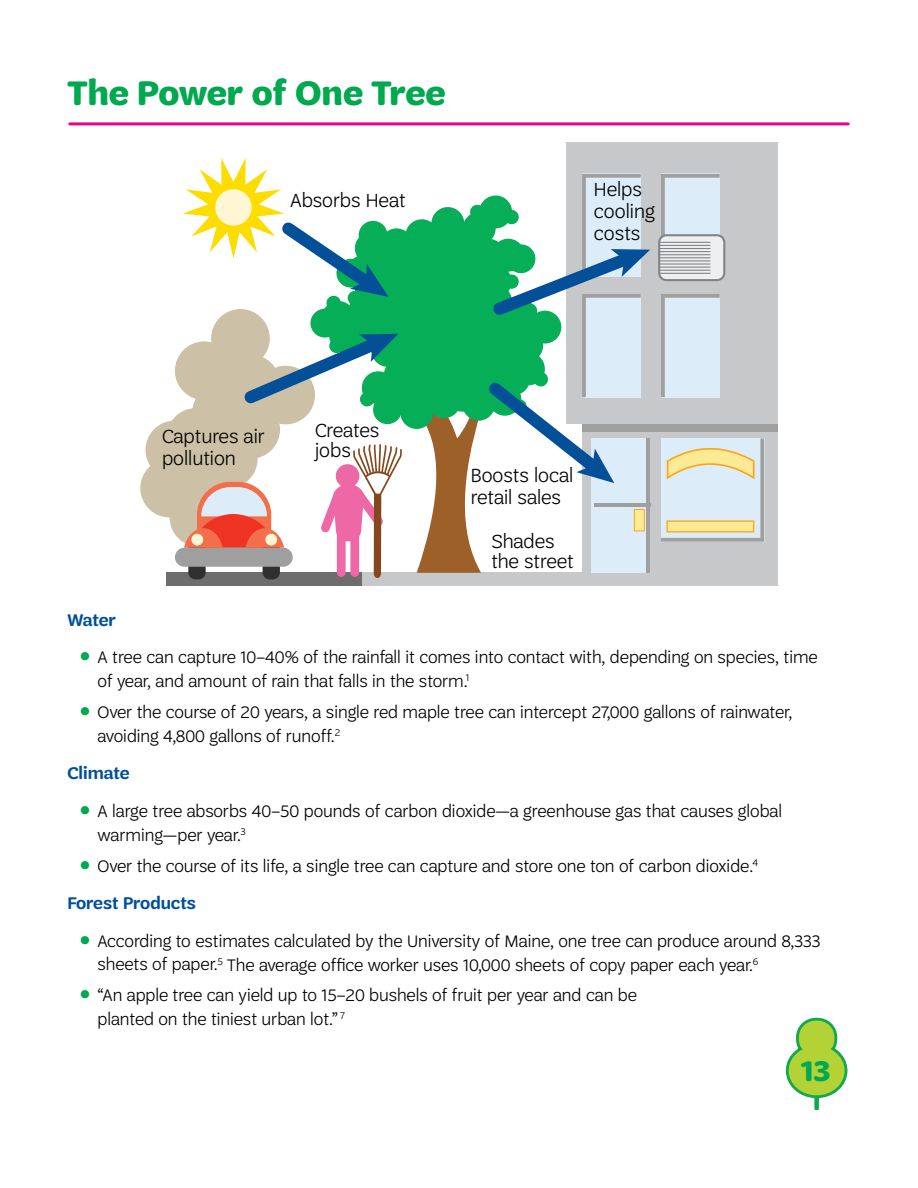
<style>
.page{position:relative;width:918px;height:1188px;background:#fff}
.page>*{position:absolute;margin:0;border:0;box-sizing:border-box;transform-origin:0 0}
.t1{font:700 36px "Trefoil Sans";color:#00a94f}
.t2{font:700 30px "Trefoil Sans";color:#00a94f}
.t3{font:300 20.4px/22.5px "Trefoil Sans";color:#000}
.t4{font:300 18px/24px "Trefoil Sans";color:#000}
.t5{font:600 18px "Trefoil Sans";color:#004f9a}
.s1{font-size:46.5px;color:#00a94f}
.s2{font-weight:600;color:#004f9a}
</style>
<div class="page">
<svg style="left:785px;top:1017px;width:63px;height:82px"></svg>
<div style="left:814px;top:1098px;width:5px;height:11px;background:#0fa94e"></div>
<hr style="left:70px;top:122px;width:778px;height:3px;background:#ec008c">
<div style="left:167px;top:408px;width:58px;height:59px;background:#ccc1a6;border-radius:50%"></div>
<div style="left:192px;top:384px;width:59px;height:59px;background:#ccc1a6;border-radius:50%"></div>
<div style="left:221px;top:400px;width:59px;height:59px;background:#ccc1a6;border-radius:50%"></div>
<div style="left:256px;top:366px;width:59px;height:58px;background:#ccc1a6;border-radius:50%"></div>
<div style="left:146px;top:421px;width:58px;height:58px;background:#ccc1a6;border-radius:50%"></div>
<div style="left:140px;top:459px;width:59px;height:58px;background:#ccc1a6;border-radius:50%"></div>
<div style="left:170px;top:488px;width:58px;height:59px;background:#ccc1a6;border-radius:50%"></div>
<div style="left:182px;top:454px;width:58px;height:58px;background:#ccc1a6;border-radius:50%"></div>
<div style="left:199px;top:429px;width:59px;height:59px;background:#ccc1a6;border-radius:50%"></div>
<div style="left:175px;top:341px;width:59px;height:59px;background:#ccc1a6;border-radius:50%"></div>
<div style="left:221px;top:355px;width:59px;height:58px;background:#ccc1a6;border-radius:50%"></div>
<div style="left:211px;top:309px;width:59px;height:59px;background:#ccc1a6;border-radius:50%"></div>
<div style="left:167px;top:573px;width:415px;height:13px;background:#6d6d6d"></div>
<div style="left:197px;top:482px;width:74px;height:78px;background:#f36e4b;border-radius:33px"></div>
<div style="left:362px;top:573px;width:416px;height:13px;background:#c7c8c9"></div>
<div style="left:567px;top:142px;width:211px;height:282px;background:#c7c8c9"></div>
<div style="left:582px;top:424px;width:196px;height:149px;background:#c7c8c9"></div>
<div style="left:582px;top:424px;width:196px;height:8px;background:#a09f9f"></div>
<svg style="left:661px;top:174px;width:59px;height:61px"></svg>
<svg style="left:661px;top:294px;width:59px;height:103px"></svg>
<div style="left:188px;top:541px;width:18px;height:38px;background:#303030;border-radius:7px"></div>
<div style="left:263px;top:541px;width:17px;height:38px;background:#303030;border-radius:7px"></div>
<div style="left:175px;top:548px;width:118px;height:19px;background:#a09f9f;border-radius:10px"></div>
<svg style="left:184px;top:487px;width:100px;height:61px"></svg>
<div style="left:191px;top:534px;width:12px;height:12px;background:#fff6d3;border-radius:50%"></div>
<div style="left:265px;top:534px;width:12px;height:12px;background:#fff6d3;border-radius:50%"></div>
<svg style="left:317px;top:220px;width:100px;height:209px;fill:#06ae57"></svg>
<div style="left:310px;top:309px;width:29px;height:29px;background:#06ae57;border-radius:50%"></div>
<div style="left:373px;top:395px;width:29px;height:29px;background:#06ae57;border-radius:50%"></div>
<svg style="left:659px;top:235px;width:65px;height:45px;fill:#eeeff0"></svg>
<div style="left:658px;top:234px;width:67px;height:47px;border:2px solid #808285;border-radius:7px"></div>
<hr style="left:659px;top:242px;width:51px;height:1px;background:#808285">
<hr style="left:659px;top:245px;width:51px;height:1px;background:#808285">
<hr style="left:659px;top:248px;width:51px;height:1px;background:#808285">
<hr style="left:659px;top:251px;width:51px;height:1px;background:#808285">
<hr style="left:659px;top:254px;width:51px;height:1px;background:#808285">
<hr style="left:659px;top:257px;width:51px;height:1px;background:#808285">
<hr style="left:659px;top:260px;width:51px;height:1px;background:#808285">
<hr style="left:659px;top:263px;width:51px;height:2px;background:#808285">
<hr style="left:659px;top:267px;width:51px;height:1px;background:#808285">
<hr style="left:659px;top:270px;width:51px;height:1px;background:#808285">
<hr style="left:659px;top:273px;width:51px;height:1px;background:#808285">
<svg style="left:320px;top:444px;width:82px;height:134px"></svg>
<svg style="left:661px;top:438px;width:103px;height:104px"></svg>
<div style="left:667px;top:521px;width:87px;height:11px;background:#fee995"></div>
<div style="left:666px;top:520px;width:88px;height:12px;border:1px solid #faa61b"></div>
<svg style="left:183px;top:158px;width:206px;height:141px"></svg>
<svg style="left:244px;top:328px;width:154px;height:85px"></svg>
<svg style="left:417px;top:174px;width:233px;height:399px"></svg>
<h1 class="t1" style="left:68px;top:73px;width:379px">The Power of One Tree</h1>
<p class="t3" style="left:290px;top:189px;width:117px">Absorbs Heat</p>
<p class="t3" style="left:594px;top:178px;width:62px">Helps cooling costs</p>
<p class="t3" style="left:162px;top:425px;width:104px">Captures air pollution</p>
<p class="t3" style="left:315px;top:421px;width:66px;line-height:19.4px">Creates jobs</p>
<p class="t3" style="left:471px;top:464px;width:104px">Boosts local retail sales</p>
<p class="t3" style="left:491px;top:532px;width:84px;line-height:19.4px">Shades the street</p>
<p class="t5" style="left:68px;top:610px;width:50px">Water</p>
<p class="t4" style="left:98px;top:645px;width:722px;text-indent:-20px"><span class="s1">•</span> A tree can capture 10–40% of the rainfall it comes into contact with, depending on species, time of year, and amount of rain that falls in the storm.<sup>1</sup></p>
<p class="t4" style="left:98px;top:700px;width:696px;text-indent:-20px"><span class="s1">•</span> Over the course of 20 years, a single red maple tree can intercept 27,000 gallons of rainwater, avoiding 4,800 gallons of runoff. <sup>2</sup></p>
<p class="t5" style="left:68px;top:763px;width:64px">Climate</p>
<p class="t4" style="left:98px;top:799px;width:686px;text-indent:-20px"><span class="s1">•</span> A large tree absorbs 40–50 pounds of carbon dioxide—a greenhouse gas that causes global warming—per year.<sup>3</sup></p>
<p class="t4" style="left:67px;top:847px;width:692px;line-height:37.5px;text-indent:11px"><span class="s1">•</span> Over the course of its life, a single tree can capture and store one ton of carbon dioxide.<sup>4<br></sup><span class="s2">Forest Products</span></p>
<p class="t4" style="left:98px;top:929px;width:725px;text-indent:-20px"><span class="s1">•</span> According to estimates calculated by the University of Maine, one tree can produce around 8,333 sheets of paper.<sup>5</sup> The average office worker uses 10,000 sheets of copy paper each year.<sup>6</sup></p>
<p class="t4" style="left:98px;top:983px;width:541px;text-indent:-20px"><span class="s1">•</span> “An apple tree can yield up to 15–20 bushels of fruit per year and can be planted on the tiniest urban lot.” <sup>7</sup></p>
<h2 class="t2" style="left:801px;top:1055px;width:31px">13</h2>
</div>
